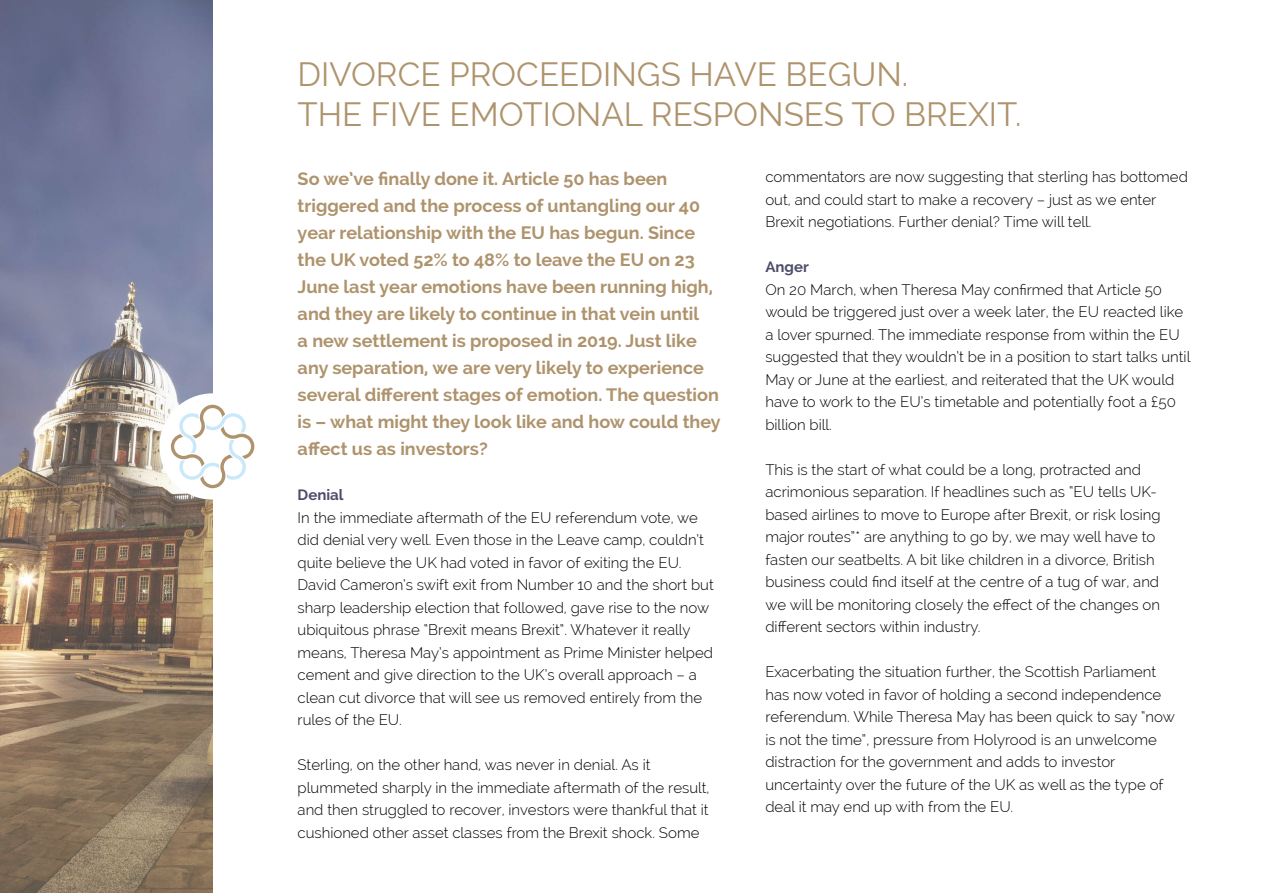
<style>
.page{position:relative;width:1263px;height:893px;background:#fff}
.page>*{position:absolute;margin:0;border:0;box-sizing:border-box;transform-origin:0 0}
.t1{font:33px/39.6px "Raleway";color:#ae936c}
.t2{font:700 18px/27px "Raleway";color:#ae936c}
.t3{font:300 15px/22.5px "Raleway";color:#000}
.t4{font:700 15px "Raleway";color:#4d4d6b}
</style>
<div class="page">
<img style="left:0;top:0;width:213px;height:893px">
<div style="left:159px;top:393px;width:107px;height:107px;background:#fff;border-radius:50%"></div>
<svg style="left:171px;top:405px;width:83px;height:83px"></svg>
<h1 class="t1" style="left:298px;top:55px;width:725px">DIVORCE PROCEEDINGS HAVE BEGUN.<br>THE FIVE EMOTIONAL RESPONSES TO BREXIT.</h1>
<p class="t2" style="left:298px;top:165px;width:425px">So we’ve finally done it. Article 50 has been triggered and the process of untangling our 40 year relationship with the EU has begun. Since the UK voted 52% to 48% to leave the EU on 23<br>June last year emotions have been running high, and they are likely to continue in that vein until<br>a new settlement is proposed in 2019. Just like any separation, we are very likely to experience several different stages of emotion. The question is – what might they look like and how could they affect us as investors?</p>
<p class="t4" style="left:298px;top:486px;width:48px">Denial</p>
<p class="t3" style="left:298px;top:506px;width:418px">In the immediate aftermath of the EU referendum vote, we did denial very well. Even those in the Leave camp, couldn’t quite believe the UK had voted in favor of exiting the EU.<br>David Cameron’s swift exit from Number 10 and the short but sharp leadership election that followed, gave rise to the now ubiquitous phrase “Brexit means Brexit”. Whatever it really means, Theresa May’s appointment as Prime Minister helped cement and give direction to the UK’s overall approach – a clean cut divorce that will see us removed entirely from the rules of the EU.</p>
<p class="t3" style="left:298px;top:754px;width:413px">Sterling, on the other hand, was never in denial. As it plummeted sharply in the immediate aftermath of the result, and then struggled to recover, investors were thankful that it cushioned other asset classes from the Brexit shock. Some</p>
<p class="t3" style="left:765px;top:166px;width:424px">commentators are now suggesting that sterling has bottomed out, and could start to make a recovery – just as we enter<br>Brexit negotiations. Further denial? Time will tell.</p>
<p class="t4" style="left:765px;top:259px;width:45px">Anger</p>
<p class="t3" style="left:765px;top:278px;width:426px">On 20 March, when Theresa May confirmed that Article 50 would be triggered just over a week later, the EU reacted like a lover spurned. The immediate response from within the EU suggested that they wouldn’t be in a position to start talks until May or June at the earliest, and reiterated that the UK would have to work to the EU’s timetable and potentially foot a £50 billion bill.</p>
<p class="t3" style="left:765px;top:458px;width:397px">This is the start of what could be a long, protracted and acrimonious separation. If headlines such as “EU tells UK&shy;based airlines to move to Europe after Brexit, or risk losing major routes”* are anything to go by, we may well have to fasten our seatbelts. A bit like children in a divorce, British business could find itself at the centre of a tug of war, and we will be monitoring closely the effect of the changes on different sectors within industry.</p>
<p class="t3" style="left:765px;top:661px;width:411px">Exacerbating the situation further, the Scottish Parliament has now voted in favor of holding a second independence referendum. While Theresa May has been quick to say “now is not the time”, pressure from Holyrood is an unwelcome distraction for the government and adds to investor uncertainty over the future of the UK as well as the type of deal it may end up with from the EU.</p>
</div>
